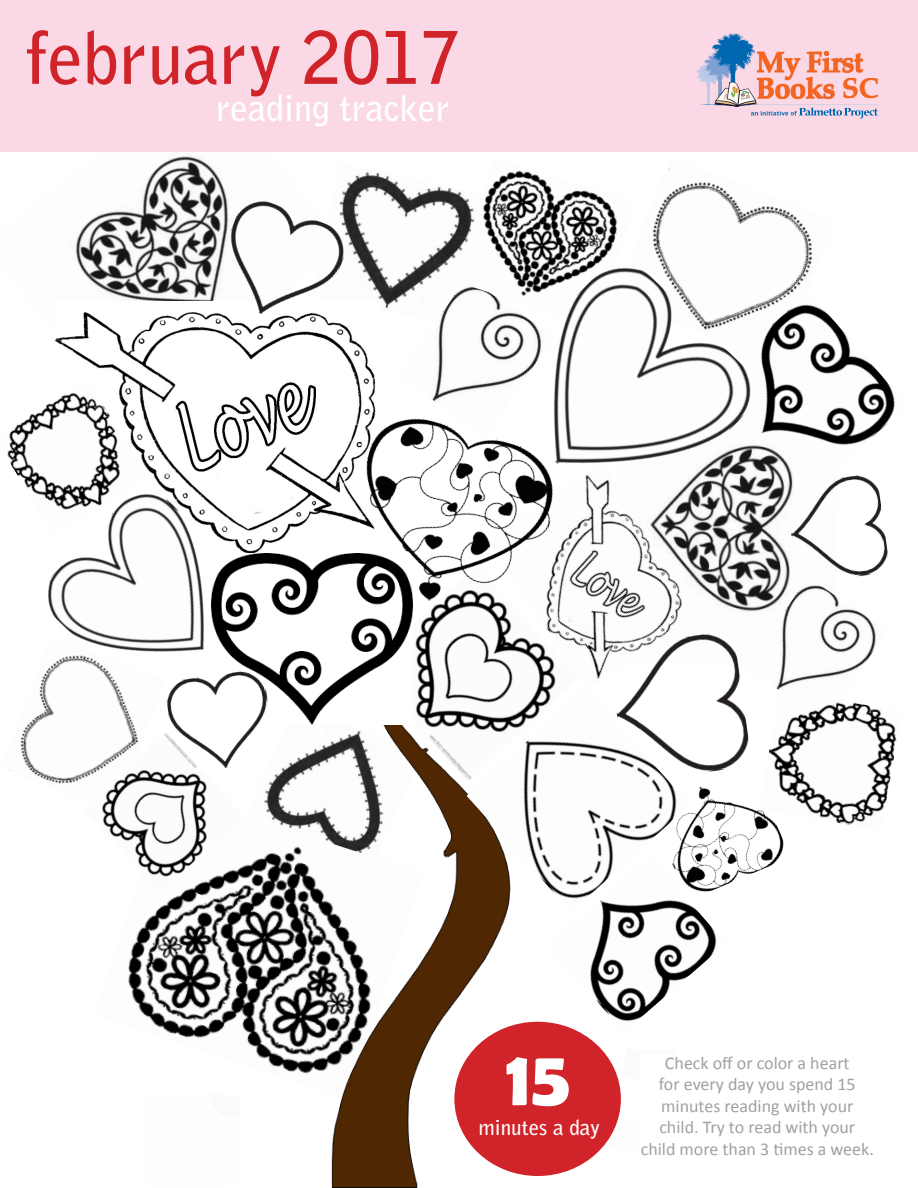
<style>
.page{position:relative;width:918px;height:1188px;background:#fff}
.page>*{position:absolute;margin:0;border:0;box-sizing:border-box;transform-origin:0 0}
.t1{font:700 78px "Berlin Sans FB Demi";color:#fff}
.t2{font:700 72px "Bell Gothic Std";color:#d1232a}
.t3{font:700 36px "Bell Gothic Std";color:#fff}
.t4{font:700 21px "Bell Gothic Std";color:#fff}
.t5{font:18px/21.6px "Calibri";color:#a0a1a5;text-align:center}
</style>
<div class="page">
<img style="left:9px;top:707px;width:128px;height:77px">
<img style="left:128px;top:921px;width:19px;height:96px">
<img style="left:147px;top:724px;width:474px;height:464px">
<img style="left:83px;top:732px;width:160px;height:161px">
<img style="left:703px;top:490px;width:81px;height:121px">
<img style="left:747px;top:577px;width:129px;height:113px">
<img style="left:652px;top:168px;width:161px;height:124px">
<img style="left:568px;top:534px;width:135px;height:145px">
<img style="left:466px;top:724px;width:183px;height:188px">
<img style="left:343px;top:172px;width:111px;height:137px">
<img style="left:399px;top:277px;width:84px;height:124px">
<img style="left:54px;top:156px;width:289px;height:185px">
<img style="left:55px;top:301px;width:322px;height:253px">
<div style="left:0;top:0;width:918px;height:152px;background:#fad8e6"></div>
<div style="left:454px;top:1022px;width:167px;height:154px;background:#d1232a;border-radius:50%"></div>
<img style="left:365px;top:566px;width:215px;height:215px">
<img style="left:261px;top:554px;width:151px;height:170px">
<img style="left:164px;top:668px;width:112px;height:106px">
<img style="left:335px;top:407px;width:233px;height:220px">
<img style="left:39px;top:479px;width:222px;height:228px">
<img style="left:7px;top:380px;width:140px;height:154px">
<img style="left:207px;top:193px;width:146px;height:141px">
<img style="left:454px;top:170px;width:163px;height:157px">
<img style="left:768px;top:292px;width:127px;height:198px">
<img style="left:607px;top:630px;width:145px;height:153px">
<img style="left:649px;top:765px;width:135px;height:120px">
<img style="left:483px;top:249px;width:285px;height:285px">
<img style="left:784px;top:473px;width:106px;height:112px">
<img style="left:548px;top:857px;width:178px;height:175px">
<img style="left:696px;top:33px;width:182px;height:86px">
<img style="left:759px;top:702px;width:138px;height:128px">
<p class="t2" style="left:24px;top:14px;width:439px">february 2017</p>
<p class="t3" style="left:216px;top:87px;width:235px">reading tracker</p>
<p class="t1" style="left:506px;top:1033px;width:66px">15</p>
<p class="t4" style="left:479px;top:1115px;width:123px">minutes a day</p>
<p class="t5" style="left:641px;top:1052px;width:235px">Check off or color a heart<br>for every day you spend 15 minutes reading with your child. Try to read with your child more than 3 times a week.</p>
</div>
